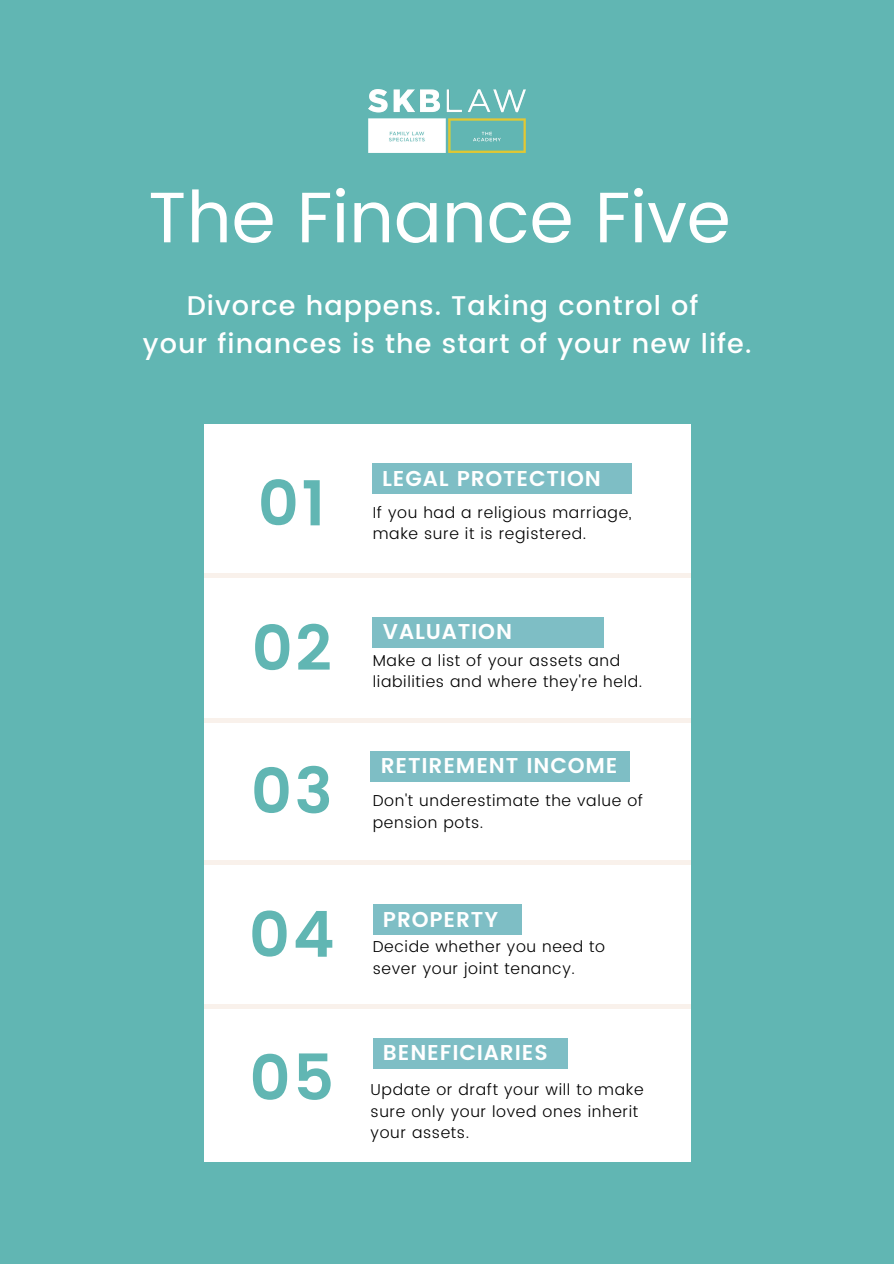
<style>
.page{position:relative;width:894px;height:1264px;background:#fff}
.page>*{position:absolute;margin:0;border:0;box-sizing:border-box;transform-origin:0 0}
.t1{font:71.4px "Poppins";color:#fff}
.t2{font:600 63.6px "Poppins";letter-spacing:.04em;color:#61b6b3}
.t3{font:500 27px "Poppins";letter-spacing:.04em;color:#fff}
.t4{font:600 21.45px "Poppins";letter-spacing:.04em;color:#fff}
.t5{font:300 15.75px/21.5px "Poppins";letter-spacing:.04em;color:#000}
</style>
<div class="page">
<div style="left:0;top:0;width:893px;height:1263px;background:#61b6b3"></div>
<div style="left:204px;top:424px;width:486px;height:737px;background:#fff"></div>
<hr style="left:204px;top:573px;width:486px;height:4px;background:#f9f1eb">
<div style="left:373px;top:463px;width:259px;height:31px;background:#7ebec5"></div>
<div style="left:204px;top:717px;width:486px;height:5px;background:#f9f1eb"></div>
<div style="left:373px;top:616px;width:230px;height:31px;background:#7ebec5"></div>
<div style="left:204px;top:860px;width:486px;height:5px;background:#f9f1eb"></div>
<div style="left:370px;top:751px;width:259px;height:30px;background:#7ebec5"></div>
<hr style="left:204px;top:1004px;width:486px;height:4px;background:#f9f1eb">
<div style="left:373px;top:904px;width:148px;height:31px;background:#7ebec5"></div>
<div style="left:373px;top:1037px;width:194px;height:31px;background:#7ebec5"></div>
<img style="left:368px;top:89px;width:158px;height:63px">
<p class="t1" style="left:148px;top:176px;width:584px">The Finance Five</p>
<p class="t3" style="left:187px;top:290px;width:513px">Divorce happens. Taking control of</p>
<p class="t3" style="left:143px;top:328px;width:609px">your finances is the start of your new life.</p>
<p class="t2" style="left:258px;top:466px;width:69px">01</p>
<p class="t2" style="left:252px;top:611px;width:82px">02</p>
<p class="t2" style="left:251px;top:754px;width:83px">03</p>
<p class="t2" style="left:249px;top:897px;width:87px">04</p>
<p class="t2" style="left:249px;top:1040px;width:86px">05</p>
<p class="t4" style="left:382px;top:466px;width:220px">LEGAL PROTECTION</p>
<p class="t5" style="left:373px;top:501px;width:260px">If you had a religious marriage, make sure it is registered.</p>
<p class="t4" style="left:383px;top:619px;width:130px">VALUATION</p>
<p class="t5" style="left:373px;top:649px;width:271px">Make a list of your assets and liabilities and where they're held.</p>
<p class="t4" style="left:380px;top:753px;width:238px">RETIREMENT INCOME</p>
<p class="t5" style="left:373px;top:790px;width:271px">Don't underestimate the value of pension pots.</p>
<p class="t4" style="left:383px;top:906px;width:117px">PROPERTY</p>
<p class="t5" style="left:373px;top:936px;width:234px">Decide whether you need to sever your joint tenancy.</p>
<p class="t4" style="left:383px;top:1040px;width:166px">BENEFICIARIES</p>
<p class="t5" style="left:370px;top:1079px;width:274px">Update or draft your will to make sure only your loved ones inherit your assets.</p>
</div>
